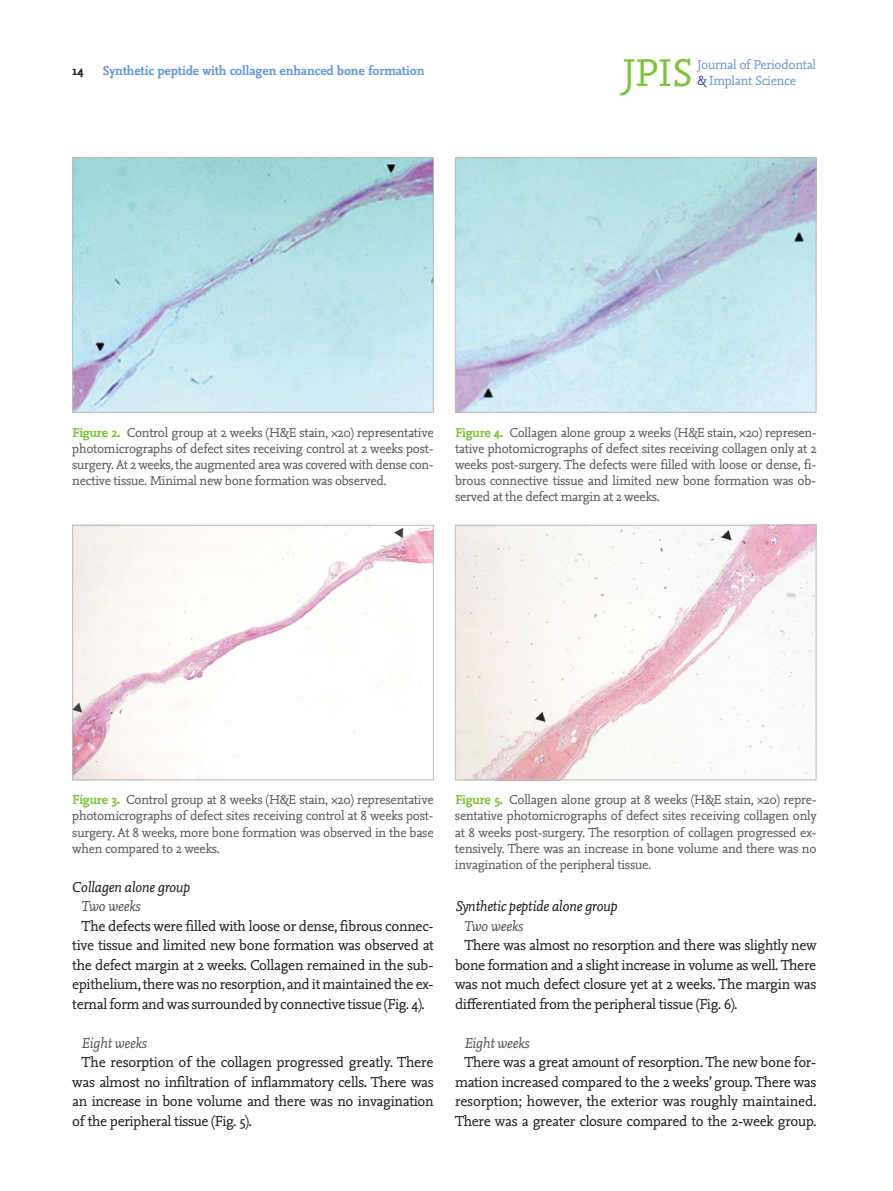
<style>
.page{position:relative;width:893px;height:1191px;background:#fff}
.page>*{position:absolute;margin:0;border:0;box-sizing:border-box;transform-origin:0 0}
.t1{font:40.5px "Nexus Mix";color:#7fc241}
.t2{font:15px/19.5px "Nexus Mix";letter-spacing:-.02em;color:#231f20;text-align:justify}
.t3{font:italic 15px "Nexus Mix";letter-spacing:-.02em;color:#231f20}
.t4{font:italic 15px "Nexus Mix";letter-spacing:-.02em;color:#57585a}
.t5{font:13.5px/16.2px "Nexus Mix";letter-spacing:-.02em;color:#57585a;text-align:justify}
.t6{font:700 13.5px "Nexus Mix";letter-spacing:-.01em;color:#6b99d0}
.t7{font:13.5px "Nexus Mix";letter-spacing:-.02em;color:#6b99d0}
.t8{font:700 13.5px "Nexus Mix";color:#231f20}
.s1{color:#253f8e}
.s2{font-weight:700;color:#7fc241}
</style>
<div class="page">
<img style="left:74px;top:527px;width:358px;height:251px">
<div style="left:72px;top:525px;width:362px;height:255px;border:1px solid #bcbdc0"></div>
<img style="left:74px;top:159px;width:358px;height:251px">
<div style="left:72px;top:157px;width:362px;height:255px;border:1px solid #bcbdc0"></div>
<img style="left:457px;top:527px;width:357px;height:251px">
<div style="left:455px;top:525px;width:361px;height:255px;border:1px solid #bcbdc0"></div>
<img style="left:457px;top:159px;width:357px;height:251px">
<div style="left:455px;top:157px;width:361px;height:255px;border:1px solid #bcbdc0"></div>
<p class="t8" style="left:72px;top:62px;width:13px">14</p>
<p class="t6" style="left:102px;top:62px;width:324px">Synthetic peptide with collagen enhanced bone formation</p>
<h1 class="t1" style="left:623px;top:47px;width:71px">JPIS</h1>
<p class="t7" style="left:697px;top:56px;width:120px">Journal of Periodontal</p>
<p class="t7" style="left:697px;top:72px;width:100px"><span class="s1">&amp;</span> Implant Science</p>
<p class="t5" style="left:72px;top:424px;width:363px"><span class="s2">Figure 2.</span> Control group at 2 weeks (H&amp;E stain, ×20) representative photomicrographs of defect sites receiving control at 2 weeks post&shy;surgery. At 2 weeks, the augmented area was covered with dense con&shy;nective tissue. Minimal new bone formation was observed.</p>
<p class="t5" style="left:455px;top:424px;width:363px"><span class="s2">Figure 4.</span> Collagen alone group 2 weeks (H&amp;E stain, ×20) represen&shy;tative photomicrographs of defect sites receiving collagen only at 2 weeks post-surgery. The defects were filled with loose or dense, fi&shy;brous connective tissue and limited new bone formation was ob&shy;served at the defect margin at 2 weeks.</p>
<p class="t5" style="left:72px;top:791px;width:363px"><span class="s2">Figure 3.</span> Control group at 8 weeks (H&amp;E stain, ×20) representative photomicrographs of defect sites receiving control at 8 weeks post&shy;surgery. At 8 weeks, more bone formation was observed in the base when compared to 2 weeks.</p>
<p class="t3" style="left:72px;top:877px;width:119px">Collagen alone group</p>
<p class="t4" style="left:82px;top:896px;width:61px">Two weeks</p>
<p class="t2" style="left:72px;top:915px;width:363px;text-indent:9px">The defects were filled with loose or dense, fibrous connec&shy;tive tissue and limited new bone formation was observed at the defect margin at 2 weeks. Collagen remained in the sub&shy;epithelium, there was no resorption, and it maintained the ex&shy;ternal form and was surrounded by connective tissue (Fig. 4).</p>
<p class="t4" style="left:82px;top:1033px;width:67px">Eight weeks</p>
<p class="t2" style="left:72px;top:1052px;width:363px;text-indent:9px">The resorption of the collagen progressed greatly. There was almost no infiltration of inflammatory cells. There was an increase in bone volume and there was no invagination of the peripheral tissue (Fig. 5).</p>
<p class="t5" style="left:455px;top:791px;width:363px"><span class="s2">Figure 5.</span> Collagen alone group at 8 weeks (H&amp;E stain, ×20) repre&shy;sentative photomicrographs of defect sites receiving collagen only at 8 weeks post-surgery. The resorption of collagen progressed ex&shy;tensively. There was an increase in bone volume and there was no invagination of the peripheral tissue.</p>
<p class="t3" style="left:455px;top:896px;width:164px">Synthetic peptide alone group</p>
<p class="t4" style="left:464px;top:916px;width:61px">Two weeks</p>
<p class="t2" style="left:455px;top:935px;width:363px;text-indent:9px">There was almost no resorption and there was slightly new bone formation and a slight increase in volume as well. There was not much defect closure yet at 2 weeks. The margin was differentiated from the peripheral tissue (Fig. 6).</p>
<p class="t4" style="left:464px;top:1033px;width:67px">Eight weeks</p>
<p class="t2" style="left:455px;top:1052px;width:363px;text-indent:9px">There was a great amount of resorption. The new bone for&shy;mation increased compared to the 2 weeks’ group. There was resorption; however, the exterior was roughly maintained.<br>There was a greater closure compared to the 2-week group.</p>
</div>
